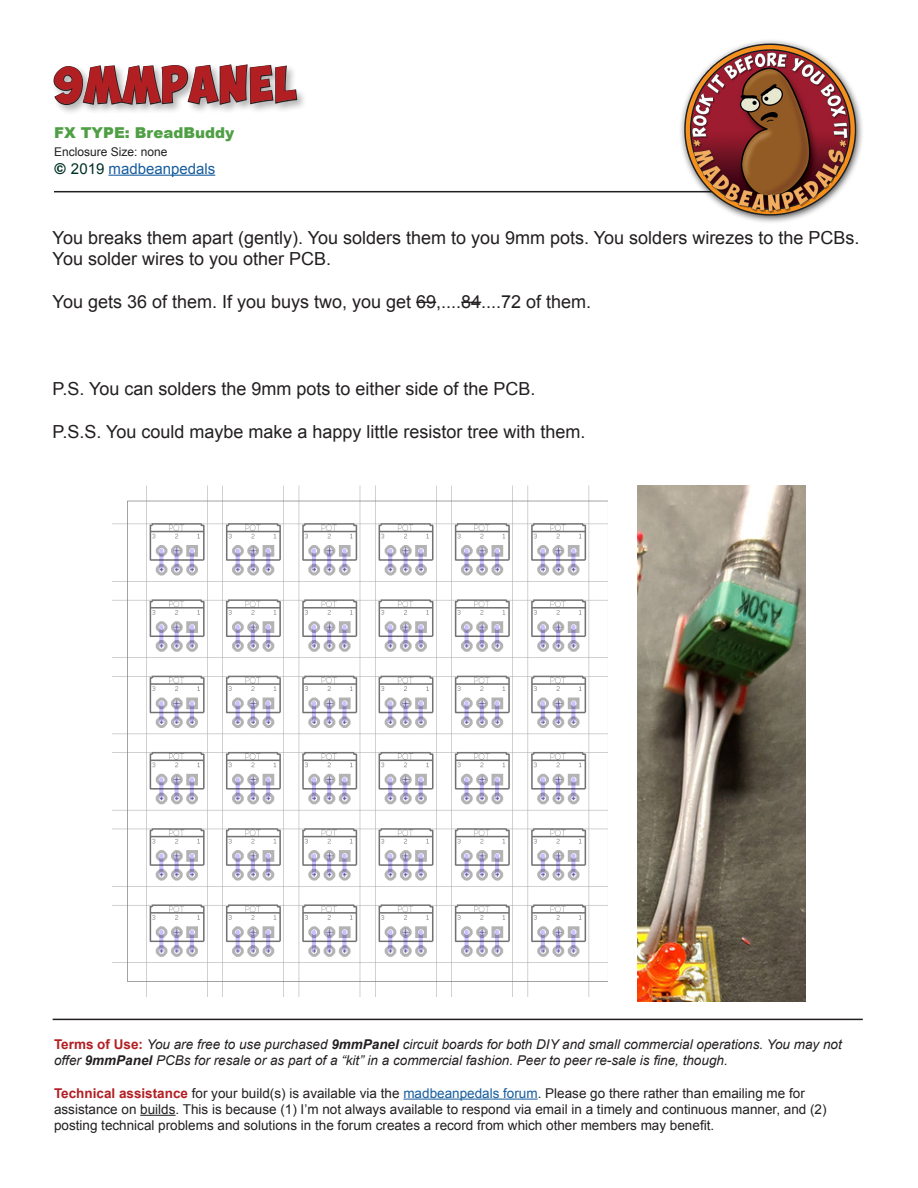
<style>
.page{position:relative;width:918px;height:1188px;background:#fff}
.page>*{position:absolute;margin:0;border:0;box-sizing:border-box;transform-origin:0 0}
.t1{font:36px "Obelix Pro";letter-spacing:.05em;color:#b21f23}
.t2{font:18px/21.6px "Arial";color:#231f20}
.t3{font:15px "Arial";color:#175d9e}
.t4{font:900 15px "Arial";color:#4f9f45}
.t5{font:13.5px/16.2px "Arial";color:#231f20}
.t6{font:italic 13.5px/16.2px "Arial";color:#231f20}
.t7{font:12px "Arial";color:#231f20}
.s1{font-weight:900;color:#013025}
.s2{color:#013025}
.s3{font-weight:700;font-style:normal;color:#b21f23}
.s4{font-weight:700}
.s5{font-weight:700;color:#b21f23}
.s6{color:#175d9e}
</style>
<div class="page">
<div style="left:51px;top:62px;width:257px;height:54px;background:#231f20;opacity:.33"></div>
<svg style="left:53px;top:62px;width:245px;height:44px"></svg>
<hr style="left:109px;top:175px;width:106px;height:1px;background:#175d9e">
<hr style="left:54px;top:191px;width:662px;height:1px;background:#231f20">
<hr style="left:403px;top:1099px;width:135px;height:1px;background:#175d9e">
<hr style="left:140px;top:1115px;width:36px;height:1px;background:#231f20">
<hr style="left:53px;top:1019px;width:810px;height:1px;background:#231f20">
<img style="left:679px;top:40px;width:184px;height:183px">
<img style="left:112px;top:485px;width:495px;height:512px">
<svg style="left:416px;top:302px;width:20px;height:1px"></svg>
<svg style="left:461px;top:302px;width:20px;height:1px"></svg>
<img style="left:637px;top:485px;width:169px;height:516px">
<p class="t1" style="left:54px;top:70px;width:244px">9MMPANEL</p>
<p class="t4" style="left:54px;top:121px;width:182px">FX TYPE: BreadBuddy</p>
<p class="t7" style="left:54px;top:143px;width:115px">Enclosure Size: none</p>
<p class="t3" style="left:54px;top:158px;width:163px"><span class="s1">©</span> <span class="s2">2019</span> madbeanpedals</p>
<p class="t2" style="left:53px;top:226px;width:808px">You breaks them apart (gently). You solders them to you 9mm pots. You solders wirezes to the PCBs.<br>You solder wires to you other PCB.</p>
<p class="t2" style="left:53px;top:291px;width:540px">You gets 36 of them. If you buys two, you get 69,....84....72 of them.</p>
<p class="t2" style="left:53px;top:377px;width:484px">P.S. You can solders the 9mm pots to either side of the PCB.</p>
<p class="t2" style="left:53px;top:421px;width:534px">P.S.S. You could maybe make a happy little resistor tree with them.</p>
<p class="t6" style="left:54px;top:1036px;width:789px"><span class="s3">Terms of Use:</span> You are free to use purchased <span class="s4">9mmPanel</span> circuit boards for both DIY and small commercial operations. You may not offer <span class="s4">9mmPanel</span> PCBs for resale or as part of a “kit” in a commercial fashion. Peer to peer re-sale is fine, though.</p>
<p class="t5" style="left:54px;top:1085px;width:774px"><span class="s5">Technical assistance</span> for your build(s) is available via the <span class="s6">madbeanpedals forum</span>. Please go there rather than emailing me for assistance on builds. This is because (1) I’m not always available to respond via email in a timely and continuous manner, and (2) posting technical problems and solutions in the forum creates a record from which other members may benefit.</p>
</div>
